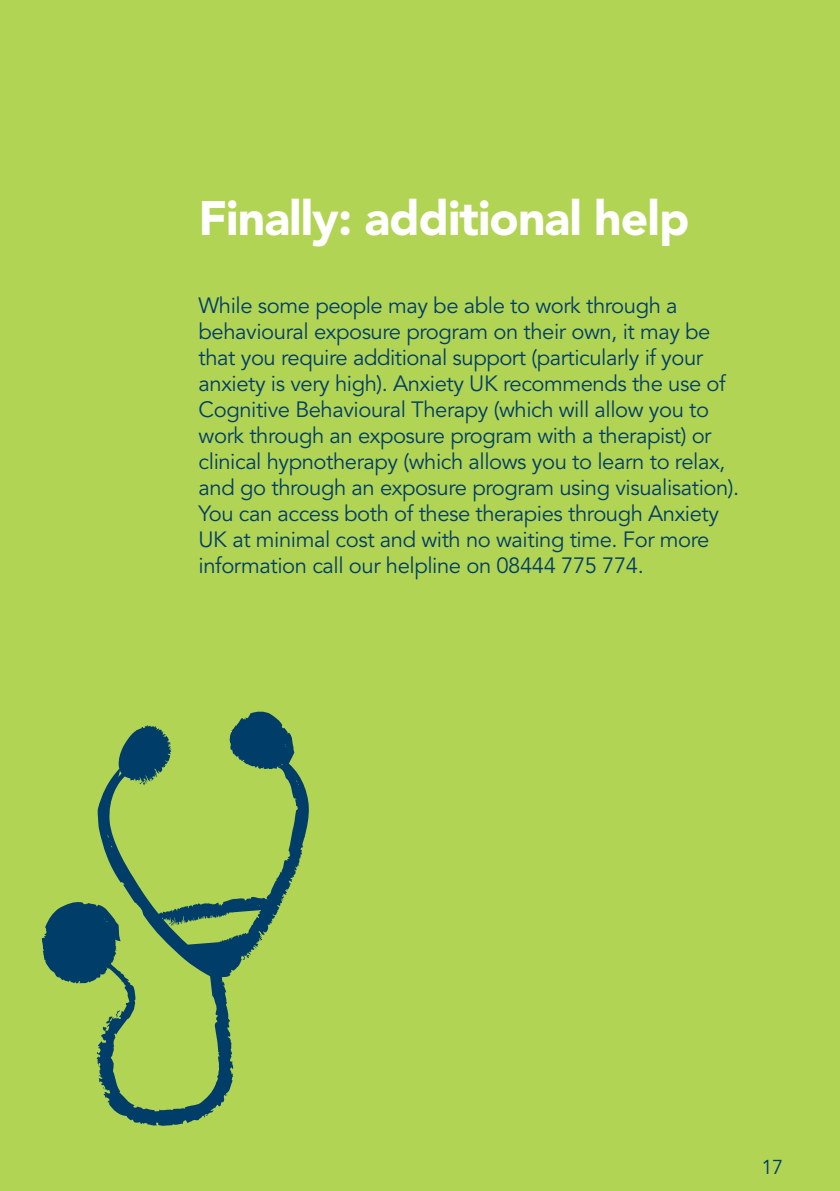
<style>
.page{position:relative;width:840px;height:1191px;background:#fff}
.page>*{position:absolute;margin:0;border:0;box-sizing:border-box;transform-origin:0 0}
.t1{font:900 48px "Avenir LT Std";letter-spacing:-.02em;color:#fff}
.t2{font:22px/26px "Avenir LT Std";letter-spacing:-.02em;color:#003e69}
.t3{font:20px "Avenir LT Std";color:#003e69}
</style>
<div class="page">
<div style="left:0;top:0;width:839px;height:1191px;background:#b2d454"></div>
<svg style="left:42px;top:711px;width:267px;height:415px"></svg>
<h1 class="t1" style="left:198px;top:189px;width:492px">Finally: additional help</h1>
<p class="t2" style="left:198px;top:293px;width:542px">While some people may be able to work through a behavioural exposure program on their own, it may be that you require additional support (particularly if your anxiety is very high). Anxiety UK recommends the use of Cognitive Behavioural Therapy (which will allow you to work through an exposure program with a therapist) or clinical hypnotherapy (which allows you to learn to relax, and go through an exposure program using visualisation).<br>You can access both of these therapies through Anxiety UK at minimal cost and with no waiting time. For more information call our helpline on 08444 775 774.</p>
<p class="t3" style="left:761px;top:1155px;width:23px">17</p>
</div>
